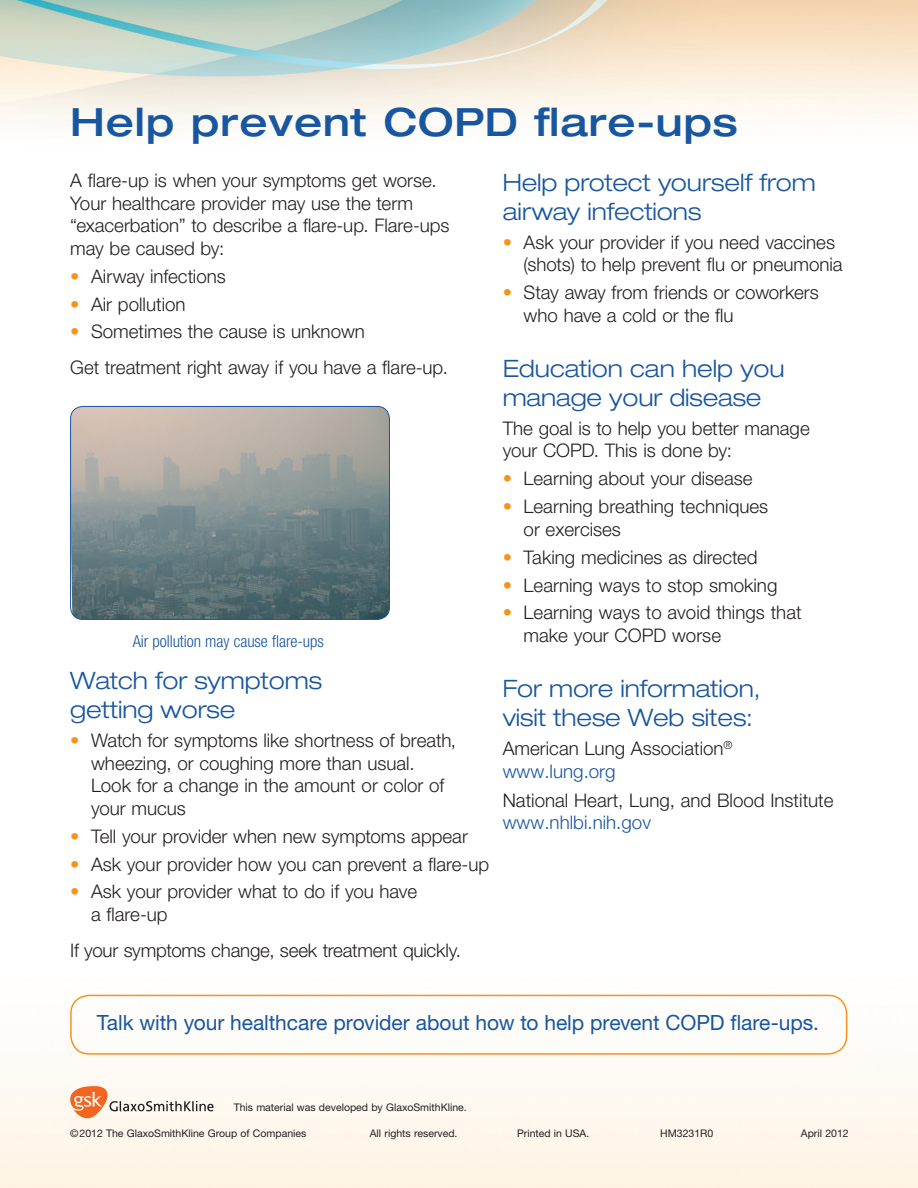
<style>
.page{position:relative;width:918px;height:1188px;background:#fff}
.page>*{position:absolute;margin:0;border:0;box-sizing:border-box;transform-origin:0 0}
.t1{font:500 expanded 39px "Helvetica Neue LT Std";letter-spacing:.025em;color:#1856a0}
.t2{font:300 expanded 24px/28.5px "Helvetica Neue LT Std";letter-spacing:-.005em;color:#1856a0}
.t3{font:21px "Helvetica Neue LT Std";letter-spacing:-.005em;color:#1856a0}
.t4{font:300 18.75px/22.5px "Helvetica Neue LT Std";color:#231f20}
.t5{font:300 18.75px "Helvetica Neue LT Std";color:#1856a0}
.t6{font:300 condensed 16.5px "Helvetica Neue LT Std";letter-spacing:-.005em;color:#1856a0}
.t7{font:10.5px "Helvetica Neue LT Std";color:#231f20}
.s1{color:#f7931d}
.s2{color:#1856a0}
</style>
<div class="page">
<img style="left:0;top:0;width:918px;height:1188px">
<svg style="left:70px;top:1086px;width:144px;height:32px"></svg>
<div style="left:70px;top:995px;width:777px;height:60px;border:2px solid #f7931d;border-radius:18px"></div>
<img style="left:71px;top:406px;width:319px;height:213px">
<div style="left:70px;top:406px;width:320px;height:214px;border:1px solid #1856a0;border-radius:12px"></div>
<h1 class="t1" style="left:70px;top:98px;width:669px">Help prevent COPD flare-ups</h1>
<p class="t4" style="left:70px;top:169px;width:381px">A flare-up is when your symptoms get worse.<br>Your healthcare provider may use the term “exacerbation” to describe a flare-up. Flare-ups may be caused by:</p>
<p class="t4" style="left:70px;top:264px;width:157px"><span class="s1">•</span> Airway infections</p>
<p class="t4" style="left:70px;top:292px;width:117px"><span class="s1">•</span> Air pollution</p>
<p class="t4" style="left:70px;top:313px;width:379px;line-height:36px"><span class="s1">•</span> Sometimes the cause is unknown<br>Get treatment right away if you have a flare-up.</p>
<p class="t6" style="left:133px;top:632px;width:193px">Air pollution may cause flare-ups</p>
<p class="t2" style="left:70px;top:666px;width:253px">Watch for symptoms getting worse</p>
<p class="t4" style="left:91px;top:729px;width:367px;text-indent:-21px"><span class="s1">•</span> Watch for symptoms like shortness of breath, wheezing, or coughing more than usual.<br>Look for a change in the amount or color of your mucus</p>
<p class="t4" style="left:70px;top:824px;width:399px"><span class="s1">•</span> Tell your provider when new symptoms appear</p>
<p class="t4" style="left:70px;top:852px;width:421px"><span class="s1">•</span> Ask your provider how you can prevent a flare-up</p>
<p class="t4" style="left:91px;top:880px;width:328px;text-indent:-21px"><span class="s1">•</span> Ask your provider what to do if you have a flare-up</p>
<p class="t4" style="left:70px;top:939px;width:392px">If your symptoms change, seek treatment quickly.</p>
<p class="t2" style="left:503px;top:168px;width:314px">Help protect yourself from airway infections</p>
<p class="t4" style="left:524px;top:230px;width:321px;text-indent:-21px"><span class="s1">•</span> Ask your provider if you need vaccines (shots) to help prevent flu or pneumonia</p>
<p class="t4" style="left:524px;top:281px;width:297px;text-indent:-21px"><span class="s1">•</span> Stay away from friends or coworkers who have a cold or the flu</p>
<p class="t2" style="left:503px;top:354px;width:283px">Education can help you manage your disease</p>
<p class="t4" style="left:503px;top:417px;width:309px">The goal is to help you better manage your COPD. This is done by:</p>
<p class="t4" style="left:503px;top:467px;width:251px"><span class="s1">•</span> Learning about your disease</p>
<p class="t4" style="left:524px;top:495px;width:246px;text-indent:-21px"><span class="s1">•</span> Learning breathing techniques or exercises</p>
<p class="t4" style="left:503px;top:545px;width:256px"><span class="s1">•</span> Taking medicines as directed</p>
<p class="t4" style="left:503px;top:573px;width:276px"><span class="s1">•</span> Learning ways to stop smoking</p>
<p class="t4" style="left:524px;top:601px;width:280px;text-indent:-21px"><span class="s1">•</span> Learning ways to avoid things that make your COPD worse</p>
<p class="t2" style="left:503px;top:674px;width:259px">For more information, visit these Web sites:</p>
<p class="t4" style="left:503px;top:737px;width:231px">American Lung Association<sup>® </sup><span class="s2">www.lung.org</span></p>
<p class="t4" style="left:503px;top:789px;width:332px">National Heart, Lung, and Blood Institute</p>
<p class="t5" style="left:503px;top:811px;width:150px">www.nhlbi.nih.gov</p>
<p class="t3" style="left:97px;top:1010px;width:724px">Talk with your healthcare provider about how to help prevent COPD flare-ups.</p>
<p class="t7" style="left:234px;top:1101px;width:235px">This material was developed by GlaxoSmithKline.</p>
<p class="t7" style="left:70px;top:1127px;width:238px">©2012 The GlaxoSmithKline Group of Companies</p>
<p class="t7" style="left:370px;top:1127px;width:89px">All rights reserved.</p>
<p class="t7" style="left:517px;top:1127px;width:74px">Printed in USA.</p>
<p class="t7" style="left:660px;top:1127px;width:55px">HM3231R0</p>
<p class="t7" style="left:801px;top:1127px;width:49px">April 2012</p>
</div>
